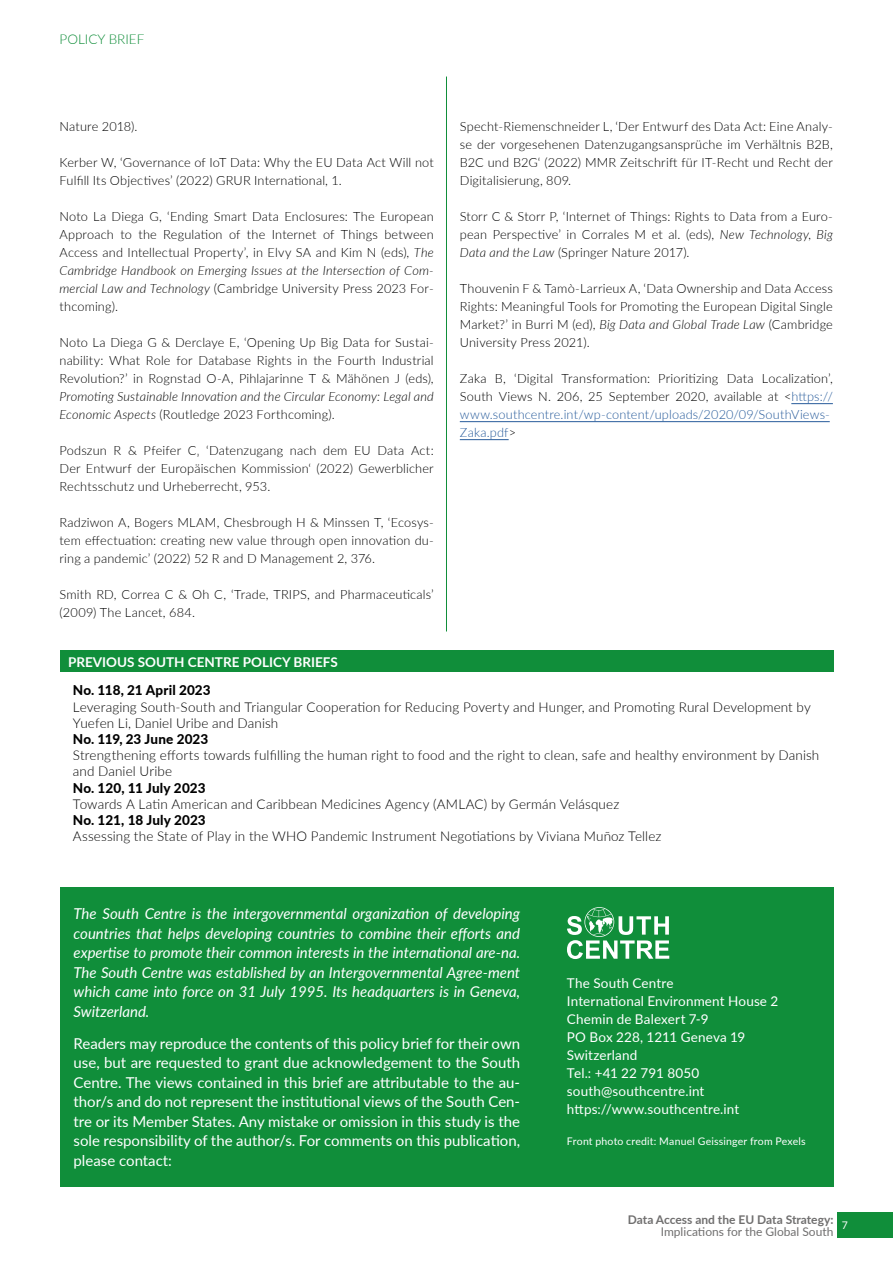
<style>
.page{position:relative;width:893px;height:1263px;background:#fff}
.page>*{position:absolute;margin:0;border:0;box-sizing:border-box;transform-origin:0 0}
.t1{font:15px/19.5px "Lato";color:#fff;text-align:justify}
.t2{font:italic 15px/19.5px "Lato";color:#fff;text-align:justify}
.t3{font:300 13.5px/16.2px "Lato";letter-spacing:.01em;color:#000}
.t4{font:13.5px/18px "Lato";letter-spacing:.01em;color:#fff}
.t5{font:800 13.5px "Lato";letter-spacing:.01em;color:#000}
.t6{font:700 13.5px "Lato";color:#fff}
.t7{font:300 13.5px "Lato";color:#108e3a}
.t8{font:300 12.75px/18px "Lato";letter-spacing:.01em;color:#000;text-align:justify}
.t9{font:italic 300 12.75px/18px "Lato";letter-spacing:.01em;color:#000}
.t10{font:700 12px "Lato";color:#706f6f}
.t11{font:12px "Lato";color:#706f6f}
.t12{font:10.5px "Lato";letter-spacing:.015em;color:#fff}
.s1{font-style:italic}
.s2{font-style:normal}
.s3{color:#275b9b}
</style>
<div class="page">
<div style="left:838px;top:1212px;width:55px;height:25px;background:#108e3a"></div>
<div style="left:60px;top:887px;width:773px;height:299px;background:#108e3a"></div>
<div style="left:60px;top:651px;width:773px;height:21px;background:#108e3a"></div>
<hr style="left:791px;top:403px;width:42px;height:1px;background:#275b9b">
<hr style="left:460px;top:421px;width:370px;height:1px;background:#275b9b">
<hr style="left:460px;top:439px;width:49px;height:1px;background:#275b9b">
<hr style="left:446px;top:77px;width:1px;height:554px;background:#108e3a">
<svg style="left:567px;top:907px;width:102px;height:52px"></svg>
<p class="t7" style="left:60px;top:29px;width:86px">POLICY BRIEF</p>
<p class="t8" style="left:60px;top:116px;width:79px">Nature 2018).</p>
<p class="t8" style="left:60px;top:152px;width:376px">Kerber W, ‘Governance of IoT Data: Why the EU Data Act Will not<br>Fulfill Its Objectives’ (2022) GRUR International, 1.</p>
<p class="t8" style="left:60px;top:207px;width:376px">Noto La Diega G, ‘Ending Smart Data Enclosures: The European Approach to the Regulation of the Internet of Things between Access and Intellectual Property’, in Elvy SA and Kim N (eds), <span class="s1">The Cambridge Handbook on Emerging Issues at the Intersection of Com&shy;mercial Law and Technology</span> (Cambridge University Press 2023 For&shy;thcoming).</p>
<p class="t8" style="left:60px;top:333px;width:376px">Noto La Diega G &amp; Derclaye E, ‘Opening Up Big Data for Sustai&shy;nability: What Role for Database Rights in the Fourth Industrial Revolution?’ in Rognstad O-A, Pihlajarinne T &amp; Mähönen J (eds),</p>
<p class="t9" style="left:60px;top:387px;width:376px">Promoting Sustainable Innovation and the Circular Economy: Legal and<br>Economic Aspects <span class="s2">(Routledge 2023 Forthcoming).</span></p>
<p class="t8" style="left:60px;top:441px;width:376px">Podszun R &amp; Pfeifer C‚ ‘Datenzugang nach dem EU Data Act:<br>Der Entwurf der Europäischen Kommission‘ (2022) Gewerblicher Rechtsschutz und Urheberrecht, 953.</p>
<p class="t8" style="left:60px;top:513px;width:376px">Radziwon A, Bogers MLAM, Chesbrough H &amp; Minssen T, ‘Ecosys&shy;tem effectuation: creating new value through open innovation du&shy;ring a pandemic’ (2022) 52 R and D Management 2, 376.</p>
<p class="t8" style="left:60px;top:585px;width:376px">Smith RD, Correa C &amp; Oh C, ‘Trade, TRIPS, and Pharmaceuticals’ (2009) The Lancet, 684.</p>
<p class="t6" style="left:68px;top:652px;width:271px">PREVIOUS SOUTH CENTRE POLICY BRIEFS</p>
<p class="t8" style="left:460px;top:116px;width:375px">Specht-Riemenschneider L, ‘Der Entwurf des Data Act: Eine Analy&shy;se der vorgesehenen Datenzugangsansprüche im Verhältnis B2B, B2C und B2G‘ (2022) MMR Zeitschrift für IT-Recht und Recht der Digitalisierung, 809.</p>
<p class="t8" style="left:460px;top:207px;width:375px">Storr C &amp; Storr P, ‘Internet of Things: Rights to Data from a Euro&shy;pean Perspective’ in Corrales M et al. (eds), <span class="s1">New Technology, Big Data and the Law</span> (Springer Nature 2017).</p>
<p class="t8" style="left:460px;top:279px;width:375px">Thouvenin F &amp; Tamò-Larrieux A, ‘Data Ownership and Data Access Rights: Meaningful Tools for Promoting the European Digital Single Market?’ in Burri M (ed), <span class="s1">Big Data and Global Trade Law</span> (Cambridge University Press 2021).</p>
<p class="t8" style="left:460px;top:369px;width:375px;text-align:left">Zaka B, ‘Digital Transformation: Prioritizing Data Localization’, South Views N. 206, 25 September 2020, available at &lt;<span class="s3">https:// www.southcentre.int/wp-content/uploads/2020/09/SouthViews-Zaka.pdf</span>&gt;</p>
<p class="t5" style="left:73px;top:680px;width:139px">No. 118, 21 April 2023</p>
<p class="t3" style="left:73px;top:698px;width:739px">Leveraging South-South and Triangular Cooperation for Reducing Poverty and Hunger, and Promoting Rural Development by<br>Yuefen Li, Daniel Uribe and Danish</p>
<p class="t5" style="left:73px;top:729px;width:137px">No. 119, 23 June 2023</p>
<p class="t3" style="left:73px;top:747px;width:748px">Strengthening efforts towards fulfilling the human right to food and the right to clean, safe and healthy environment by Danish and Daniel Uribe</p>
<p class="t5" style="left:73px;top:778px;width:134px">No. 120, 11 July 2023</p>
<p class="t3" style="left:73px;top:795px;width:548px">Towards A Latin American and Caribbean Medicines Agency (AMLAC) by Germán Velásquez</p>
<p class="t5" style="left:73px;top:810px;width:134px">No. 121, 18 July 2023</p>
<p class="t3" style="left:73px;top:828px;width:590px">Assessing the State of Play in the WHO Pandemic Instrument Negotiations by Viviana Muñoz Tellez</p>
<p class="t2" style="left:74px;top:903px;width:448px">The South Centre is the intergovernmental organization of developing countries that helps developing countries to combine their efforts and expertise to promote their common interests in the international are-na.<br>The South Centre was established by an Intergovernmental Agree-ment which came into force on 31 July 1995. Its headquarters is in Geneva, Switzerland.</p>
<p class="t1" style="left:74px;top:1033px;width:448px">Readers may reproduce the contents of this policy brief for their own use, but are requested to grant due acknowledgement to the South Centre. The views contained in this brief are attributable to the au&shy;thor/s and do not represent the institutional views of the South Cen&shy;tre or its Member States. Any mistake or omission in this study is the sole responsibility of the author/s. For comments on this publication, please contact:</p>
<p class="t4" style="left:567px;top:973px;width:213px">The South Centre<br>International Environment House 2<br>Chemin de Balexert 7-9<br>PO Box 228, 1211 Geneva 19<br>Switzerland<br>Tel.: +41 22 791 8050 south@southcentre.int https://www.southcentre.int</p>
<p class="t12" style="left:567px;top:1133px;width:240px">Front photo credit: Manuel Geissinger from Pexels</p>
<p class="t10" style="left:628px;top:1210px;width:207px">Data Access and the EU Data Strategy:</p>
<p class="t11" style="left:661px;top:1222px;width:174px">Implications for the Global South</p>
<p class="t12" style="left:842px;top:1217px;width:8px">7</p>
</div>
